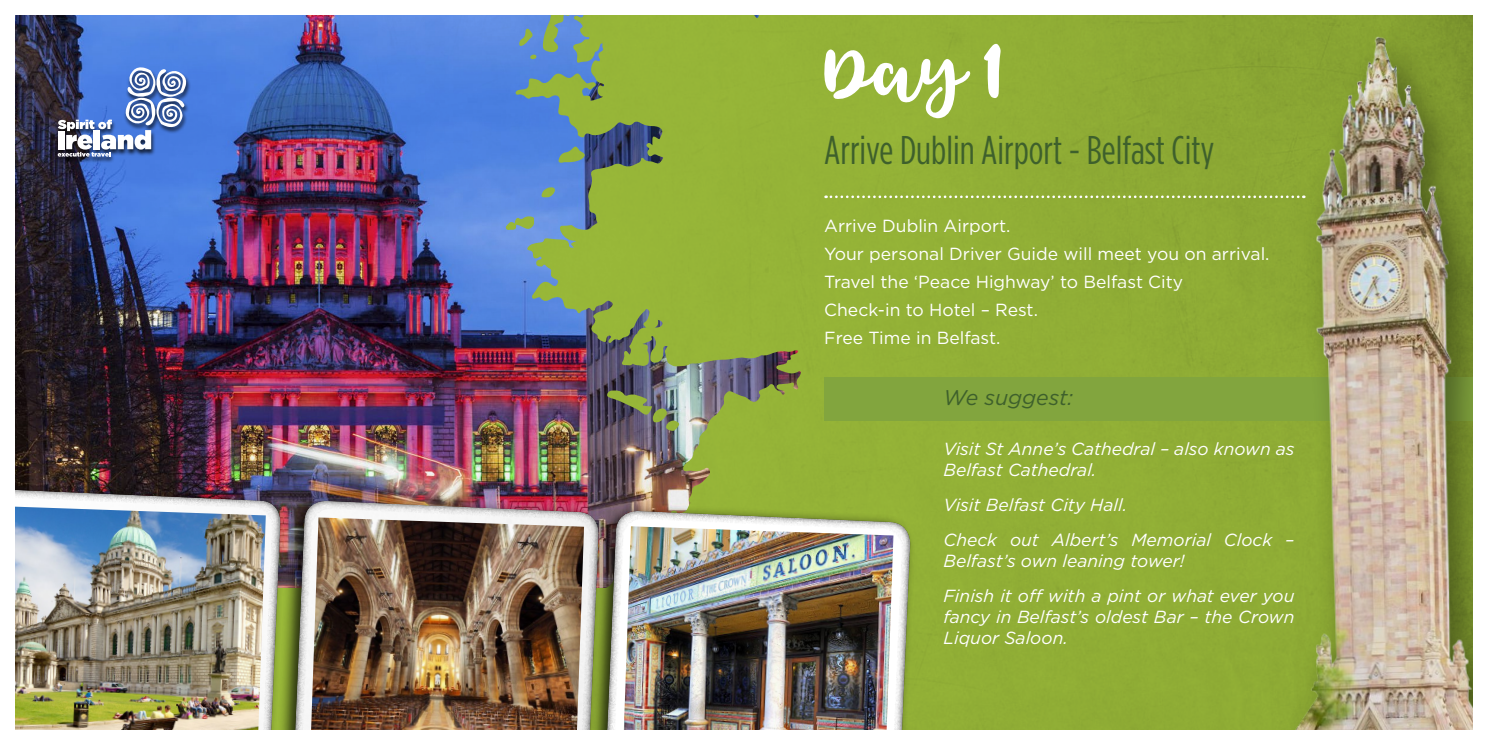
<style>
.page{position:relative;width:1489px;height:745px;background:#fff}
.page>*{position:absolute;margin:0;border:0;box-sizing:border-box;transform-origin:0 0}
.t1{font:61.25px "Tingler Script";color:#fff}
.t2{font:40px "Gotham Condensed";color:#3e602c}
.t3{font:italic 21.25px "Gotham";color:#3e602c}
.t4{font:italic 17.5px/21px "Gotham";color:#fff}
.t5{font:17.5px/28.1px "Gotham";color:#fff}
</style>
<div class="page">
<img style="left:15px;top:15px;width:1458px;height:715px">
<img style="left:310px;top:517px;width:274px;height:213px">
<img style="left:15px;top:506px;width:251px;height:224px">
<svg style="left:592px;top:500px;width:330px;height:230px"></svg>
<img style="left:623px;top:526px;width:270px;height:204px">
<div style="left:824px;top:376px;width:664px;height:44px;background:#82a53e"></div>
<img style="left:1155px;top:21px;width:318px;height:709px">
<svg style="left:825px;top:195px;width:479px;height:3px"></svg>
<div style="left:55px;top:67px;width:136px;height:96px;background:#000;opacity:.75"></div>
<img style="left:58px;top:67px;width:129px;height:89px">
<div style="left:1473px;top:0;width:15px;height:744px;background:#fff"></div>
<h1 class="t1" style="left:824px;top:27px;width:184px">Day 1</h1>
<h2 class="t2" style="left:824px;top:127px;width:391px">Arrive Dublin Airport - Belfast City</h2>
<p class="t5" style="left:824px;top:211px;width:447px">Arrive Dublin Airport.<br>Your personal Driver Guide will meet you on arrival.<br>Travel the ‘Peace Highway’ to Belfast City<br>Check-in to Hotel – Rest.<br>Free Time in Belfast.</p>
<p class="t3" style="left:943px;top:384px;width:131px">We suggest:</p>
<p class="t4" style="left:943px;top:437px;width:352px">Visit St Anne’s Cathedral – also known as<br>Belfast Cathedral.</p>
<p class="t4" style="left:943px;top:486px;width:352px;line-height:35.1px">Visit Belfast City Hall.<br>Check out Albert’s Memorial Clock –</p>
<p class="t4" style="left:943px;top:542px;width:352px;line-height:35.1px">Belfast’s own leaning tower!<br>Finish it off with a pint or what ever you</p>
<p class="t4" style="left:943px;top:606px;width:352px">fancy in Belfast’s oldest Bar – the Crown<br>Liquor Saloon.</p>
</div>
